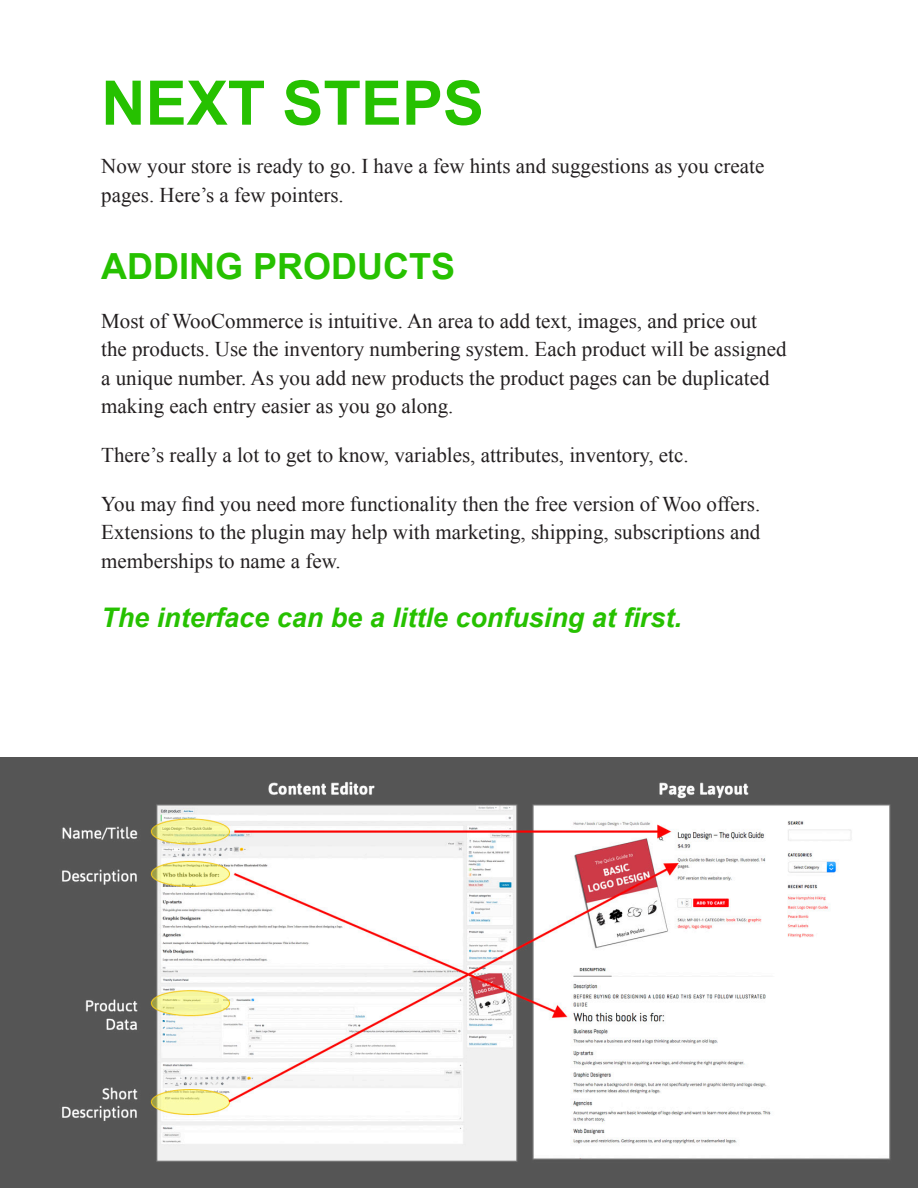
<style>
.page{position:relative;width:918px;height:1188px;background:#fff}
.page>*{position:absolute;margin:0;border:0;box-sizing:border-box;transform-origin:0 0}
.t1{font:700 61.5px "Arial";color:#26c100}
.t2{font:700 36px "Arial";color:#26c100}
.t3{font:italic 700 27px "Arial";color:#26c100}
.body{font:21px/28.5px "Times New Roman";color:#231f20}
</style>
<div class="page">
<img style="left:0;top:757px;width:918px;height:431px">
<h2 class="t1" style="left:101px;top:63px;width:384px">NEXT STEPS</h2>
<p class="body" style="left:101px;top:152px;width:665px">Now your store is ready to go. I have a few hints and suggestions as you create pages. Here’s a few pointers.</p>
<h3 class="t2" style="left:101px;top:243px;width:355px">ADDING PRODUCTS</h3>
<p class="body" style="left:101px;top:306px;width:687px">Most of WooCommerce is intuitive. An area to add text, images, and price out the products. Use the inventory numbering system. Each product will be assigned a unique number. As you add new products the product pages can be duplicated making each entry easier as you go along.</p>
<p class="body" style="left:101px;top:440px;width:589px">There’s really a lot to get to know, variables, attributes, inventory, etc.</p>
<p class="body" style="left:101px;top:489px;width:661px;text-align:justify">You may find you need more functionality then the free version of Woo offers.<br>Extensions to the plugin may help with marketing, shipping, subscriptions and memberships to name a few.</p>
<h4 class="t3" style="left:101px;top:600px;width:582px">The interface can be a little confusing at first.</h4>
</div>
